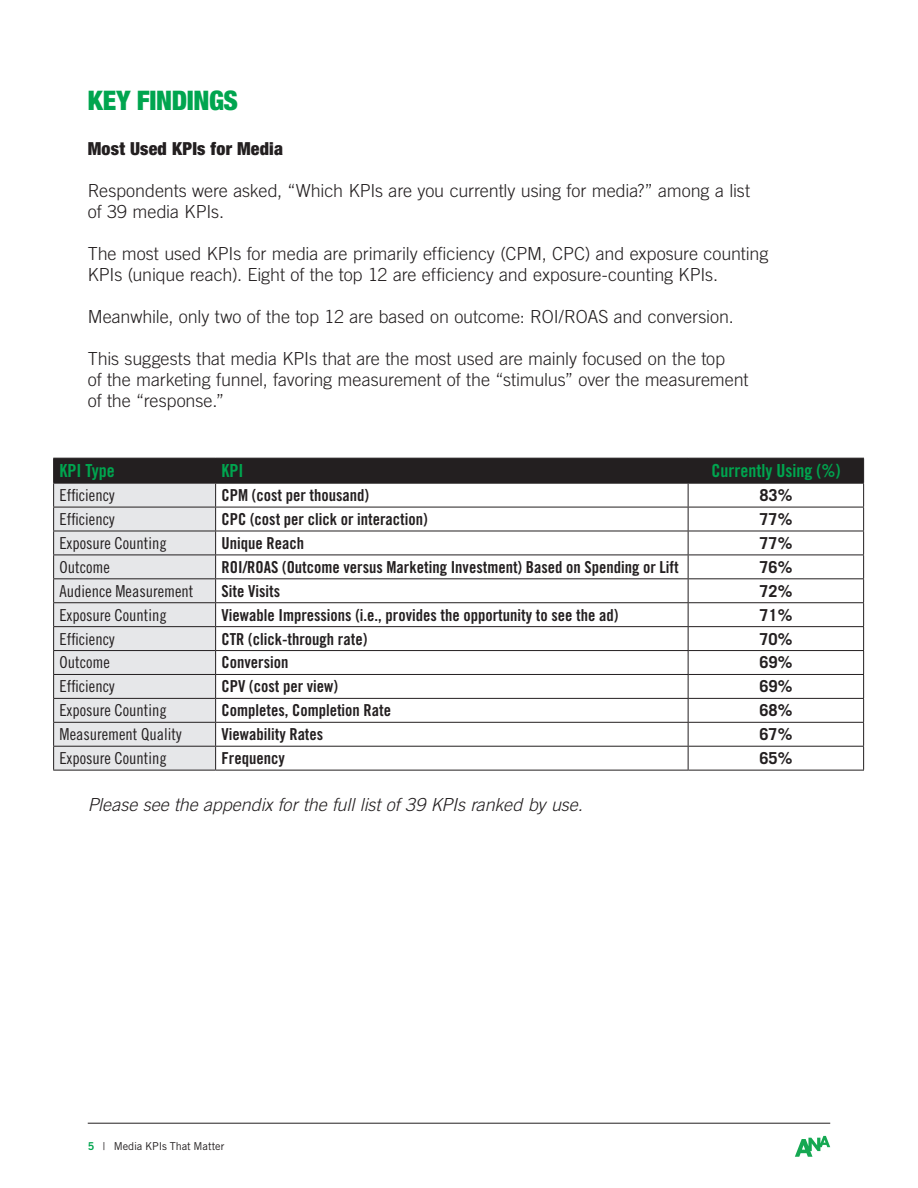
<style>
.page{position:relative;width:918px;height:1188px;background:#fff}
.page>*{position:absolute;margin:0;border:0;box-sizing:border-box;transform-origin:0 0}
.t1{font:900 condensed 27px "Helvetica Neue";letter-spacing:-.015em;color:#00a54f}
.t2{font:300 18px/21px "Trade Gothic LT Std";letter-spacing:-.005em;color:#231f20}
.t3{font:italic 300 18px "Trade Gothic LT Std";letter-spacing:-.005em;color:#231f20}
.t4{font:18px "Trade Gothic LT Std Bd Cn 20";color:#00a54f}
.t5{font:900 condensed 18px "Helvetica Neue";letter-spacing:.01em;color:#231f20}
.t6{font:16.5px "Trade Gothic LT Std Bd Cn 20";color:#231f20}
.t7{font:16.5px "Trade Gothic LT Std Cn 18";color:#231f20}
.t8{font:700 16.5px "Trade Gothic LT Std";color:#231f20}
.t9{font:10.8px "Trade Gothic LT Std";letter-spacing:-.01em;color:#231f20}
.s1{font-family:"Trade Gothic LT Std Bd 2";color:#00a54f}
</style>
<div class="page">
<hr style="left:88px;top:1123px;width:742px;height:1px;background:#231f20">
<svg style="left:795px;top:1136px;width:35px;height:21px"></svg>
<svg style="left:53px;top:458px;width:811px;height:312px"></svg>
<hr style="left:53px;top:770px;width:163px;height:1px;background:#231f20">
<hr style="left:216px;top:770px;width:472px;height:1px;background:#231f20">
<hr style="left:688px;top:770px;width:176px;height:1px;background:#231f20">
<h1 class="t1" style="left:88px;top:83px;width:152px">KEY FINDINGS</h1>
<p class="t5" style="left:88px;top:137px;width:197px">Most Used KPIs for Media</p>
<p class="t2" style="left:88px;top:180px;width:664px">Respondents were asked, “Which KPIs are you currently using for media?” among a list of 39 media KPIs.</p>
<p class="t2" style="left:88px;top:243px;width:682px">The most used KPIs for media are primarily efficiency (CPM, CPC) and exposure counting<br>KPIs (unique reach). Eight of the top 12 are efficiency and exposure-counting KPIs.</p>
<p class="t2" style="left:88px;top:306px;width:647px">Meanwhile, only two of the top 12 are based on outcome: ROI/ROAS and conversion.</p>
<p class="t2" style="left:88px;top:348px;width:662px">This suggests that media KPIs that are the most used are mainly focused on the top<br>of the marketing funnel, favoring measurement of the “stimulus” over the measurement of the “response.”</p>
<p class="t4" style="left:60px;top:460px;width:57px">KPI Type</p>
<p class="t4" style="left:222px;top:460px;width:23px">KPI</p>
<p class="t4" style="left:711px;top:460px;width:130px">Currently Using (%)</p>
<p class="t7" style="left:60px;top:485px;width:56px">Efficiency</p>
<p class="t6" style="left:222px;top:485px;width:149px">CPM (cost per thousand)</p>
<p class="t8" style="left:759px;top:485px;width:35px">83%</p>
<p class="t7" style="left:60px;top:509px;width:56px">Efficiency</p>
<p class="t6" style="left:222px;top:509px;width:208px">CPC (cost per click or interaction)</p>
<p class="t8" style="left:759px;top:509px;width:35px">77%</p>
<p class="t7" style="left:60px;top:533px;width:109px">Exposure Counting</p>
<p class="t6" style="left:222px;top:533px;width:84px">Unique Reach</p>
<p class="t8" style="left:759px;top:533px;width:35px">77%</p>
<p class="t7" style="left:60px;top:557px;width:52px">Outcome</p>
<p class="t6" style="left:222px;top:557px;width:459px">ROI/ROAS (Outcome versus Marketing Investment) Based on Spending or Lift</p>
<p class="t8" style="left:759px;top:557px;width:35px">76%</p>
<p class="t7" style="left:60px;top:581px;width:135px">Audience Measurement</p>
<p class="t6" style="left:222px;top:581px;width:60px">Site Visits</p>
<p class="t8" style="left:759px;top:581px;width:35px">72%</p>
<p class="t7" style="left:60px;top:605px;width:109px">Exposure Counting</p>
<p class="t6" style="left:222px;top:605px;width:398px">Viewable Impressions (i.e., provides the opportunity to see the ad)</p>
<p class="t8" style="left:759px;top:605px;width:35px">71%</p>
<p class="t7" style="left:60px;top:629px;width:56px">Efficiency</p>
<p class="t6" style="left:222px;top:629px;width:147px">CTR (click-through rate)</p>
<p class="t8" style="left:759px;top:629px;width:35px">70%</p>
<p class="t7" style="left:60px;top:653px;width:52px">Outcome</p>
<p class="t6" style="left:222px;top:653px;width:68px">Conversion</p>
<p class="t8" style="left:759px;top:652px;width:35px">69%</p>
<p class="t7" style="left:60px;top:677px;width:56px">Efficiency</p>
<p class="t6" style="left:222px;top:676px;width:118px">CPV (cost per view)</p>
<p class="t8" style="left:759px;top:676px;width:35px">69%</p>
<p class="t7" style="left:60px;top:701px;width:109px">Exposure Counting</p>
<p class="t6" style="left:222px;top:700px;width:171px">Completes, Completion Rate</p>
<p class="t8" style="left:759px;top:700px;width:35px">68%</p>
<p class="t7" style="left:60px;top:725px;width:123px">Measurement Quality</p>
<p class="t6" style="left:222px;top:724px;width:103px">Viewability Rates</p>
<p class="t8" style="left:759px;top:724px;width:35px">67%</p>
<p class="t7" style="left:60px;top:748px;width:109px">Exposure Counting</p>
<p class="t6" style="left:222px;top:748px;width:65px">Frequency</p>
<p class="t8" style="left:759px;top:748px;width:35px">65%</p>
<p class="t3" style="left:88px;top:794px;width:497px">Please see the appendix for the full list of 39 KPIs ranked by use.</p>
<p class="t9" style="left:88px;top:1140px;width:138px"><span class="s1">5</span> | Media KPIs That Matter</p>
</div>
